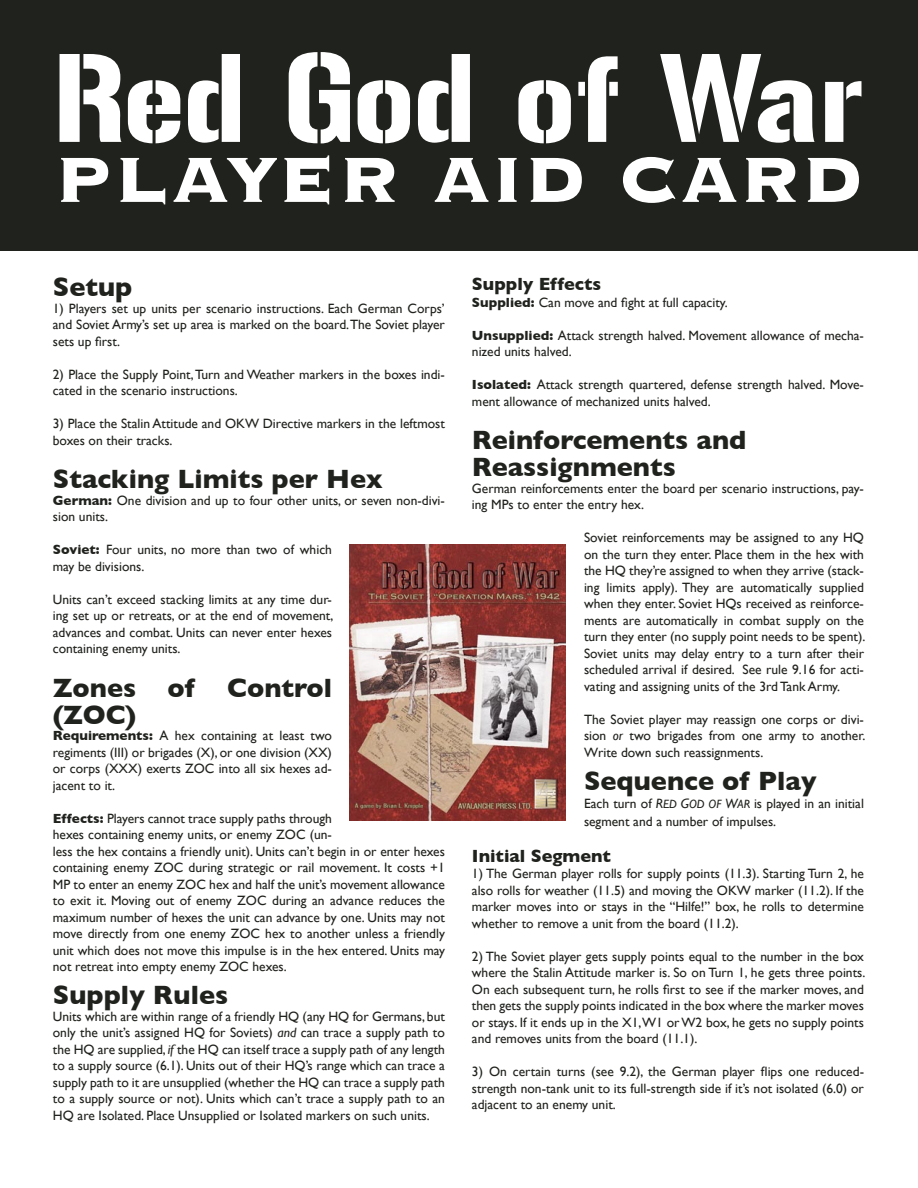
<style>
.page{position:relative;width:918px;height:1188px;background:#fff}
.page>*{position:absolute;margin:0;border:0;box-sizing:border-box;transform-origin:0 0}
.t1{font:124.5px "Gunplay";color:#fff}
.t2{font:800 102px "Copperplate Gothic BT";color:#fff}
.Body{font:700 27px/27px "Gill Sans";color:#20221d}
.Body-2{font:700 18px "Gill Sans";color:#20221d}
.Body-3{font:13.5px/16.5px "Gill Sans";color:#20221d;text-align:justify}
.s1{font-weight:700}
.s2{font-style:italic}
.s3{font-style:italic;font-size:12px}
</style>
<div class="page">
<div style="left:0;top:0;width:918px;height:251px;background:#20221d"></div>
<img style="left:350px;top:544px;width:216px;height:277px">
<p class="t1" style="left:54px;top:33px;width:811px">Red God of War</p>
<p class="t2" style="left:54px;top:120px;width:811px">player aid card</p>
<p class="Body" style="left:53px;top:274px;width:81px">Setup</p>
<p class="Body-3" style="left:53px;top:300px;width:394px">1) Players set up units per scenario instructions. Each German Corps’ and Soviet Army’s set up area is marked on the board. The Soviet player sets up first.</p>
<p class="Body-3" style="left:53px;top:366px;width:394px">2) Place the Supply Point, Turn and Weather markers in the boxes indi&shy;cated in the scenario instructions.</p>
<p class="Body-3" style="left:53px;top:416px;width:394px">3) Place the Stalin Attitude and OKW Directive markers in the leftmost boxes on their tracks.</p>
<p class="Body" style="left:53px;top:466px;width:331px">Stacking Limits per Hex</p>
<p class="Body-3" style="left:53px;top:492px;width:394px"><span class="s1">German:</span> One division and up to four other units, or seven non-divi&shy;sion units.</p>
<p class="Body-3" style="left:53px;top:542px;width:281px"><span class="s1">Soviet:</span> Four units, no more than two of which may be divisions.</p>
<p class="Body-3" style="left:53px;top:591px;width:282px">Units can’t exceed stacking limits at any time dur&shy;ing set up or retreats, or at the end of movement, advances and combat. Units can never enter hexes containing enemy units.</p>
<p class="Body" style="left:53px;top:674px;width:281px">Zones of Control (ZOC)</p>
<p class="Body-3" style="left:53px;top:728px;width:281px"><span class="s1">Requirements:</span> A hex containing at least two regiments (III) or brigades (X), or one division (XX) or corps (XXX) exerts ZOC into all six hexes ad&shy;jacent to it.</p>
<p class="Body-3" style="left:53px;top:810px;width:394px;text-align:left"><span class="s1">Effects:</span> Players cannot trace supply paths through<br>hexes containing enemy units, or enemy ZOC (un-<br>less the hex contains a friendly unit). Units can’t begin in or enter hexes containing enemy ZOC during strategic or rail movement. It costs +1<br>MP to enter an enemy ZOC hex and half the unit’s movement allowance to exit it. Moving out of enemy ZOC during an advance reduces the maximum number of hexes the unit can advance by one. Units may not move directly from one enemy ZOC hex to another unless a friendly unit which does not move this impulse is in the hex entered. Units may not retreat into empty enemy ZOC hexes.</p>
<p class="Body" style="left:53px;top:982px;width:177px">Supply Rules</p>
<p class="Body-3" style="left:53px;top:1008px;width:394px">Units which are within range of a friendly HQ (any HQ for Germans, but only the unit’s assigned HQ for Soviets) <span class="s2">and</span> can trace a supply path to the HQ are supplied, <span class="s2">if</span> the HQ can itself trace a supply path of any length to a supply source (6.1). Units out of their HQ’s range which can trace a supply path to it are unsupplied (whether the HQ can trace a supply path to a supply source or not). Units which can’t trace a supply path to an HQ are Isolated. Place Unsupplied or Isolated markers on such units.</p>
<p class="Body-2" style="left:472px;top:274px;width:131px">Supply Effects</p>
<p class="Body-3" style="left:472px;top:294px;width:257px"><span class="s1">Supplied:</span> Can move and fight at full capacity.</p>
<p class="Body-3" style="left:472px;top:327px;width:394px"><span class="s1">Unsupplied:</span> Attack strength halved. Movement allowance of mecha&shy;nized units halved.</p>
<p class="Body-3" style="left:472px;top:376px;width:394px"><span class="s1">Isolated:</span> Attack strength quartered, defense strength halved. Move&shy;ment allowance of mechanized units halved.</p>
<p class="Body" style="left:472px;top:426px;width:276px">Reinforcements and<br>Reassignments</p>
<p class="Body-3" style="left:472px;top:480px;width:394px">German reinforcements enter the board per scenario instructions, pay&shy;ing MPs to enter the entry hex.</p>
<p class="Body-3" style="left:584px;top:529px;width:283px">Soviet reinforcements may be assigned to any HQ on the turn they enter. Place them in the hex with the HQ they’re assigned to when they arrive (stack&shy;ing limits apply). They are automatically supplied when they enter. Soviet HQs received as reinforce&shy;ments are automatically in combat supply on the turn they enter (no supply point needs to be spent).<br>Soviet units may delay entry to a turn after their scheduled arrival if desired. See rule 9.16 for acti&shy;vating and assigning units of the 3rd Tank Army.</p>
<p class="Body-3" style="left:584px;top:711px;width:283px">The Soviet player may reassign one corps or divi&shy;sion <span class="s2">or</span> two brigades from one army to another.<br>Write down such reassignments.</p>
<p class="Body" style="left:584px;top:767px;width:234px">Sequence of Play</p>
<p class="Body-3" style="left:584px;top:794px;width:281px;line-height:18px">Each turn of <span class="s2">R</span><span class="s3">ED</span> <span class="s2">G</span><span class="s3">OD OF</span> <span class="s2">W</span><span class="s3">AR</span> is played in an initial segment and a number of impulses.</p>
<p class="Body-2" style="left:472px;top:845px;width:141px">Initial Segment</p>
<p class="Body-3" style="left:472px;top:865px;width:394px">1) The German player rolls for supply points (11.3). Starting Turn 2, he also rolls for weather (11.5) and moving the OKW marker (11.2). If the marker moves into or stays in the “Hilfe!” box, he rolls to determine whether to remove a unit from the board (11.2).</p>
<p class="Body-3" style="left:472px;top:948px;width:395px">2) The Soviet player gets supply points equal to the number in the box where the Stalin Attitude marker is. So on Turn 1, he gets three points.<br>On each subsequent turn, he rolls first to see if the marker moves, and then gets the supply points indicated in the box where the marker moves or stays. If it ends up in the X1,W1 or W2 box, he gets no supply points and removes units from the board (11.1).</p>
<p class="Body-3" style="left:472px;top:1063px;width:394px">3) On certain turns (see 9.2), the German player flips one reduced&shy;strength non-tank unit to its full-strength side if it’s not isolated (6.0) or adjacent to an enemy unit.</p>
</div>
